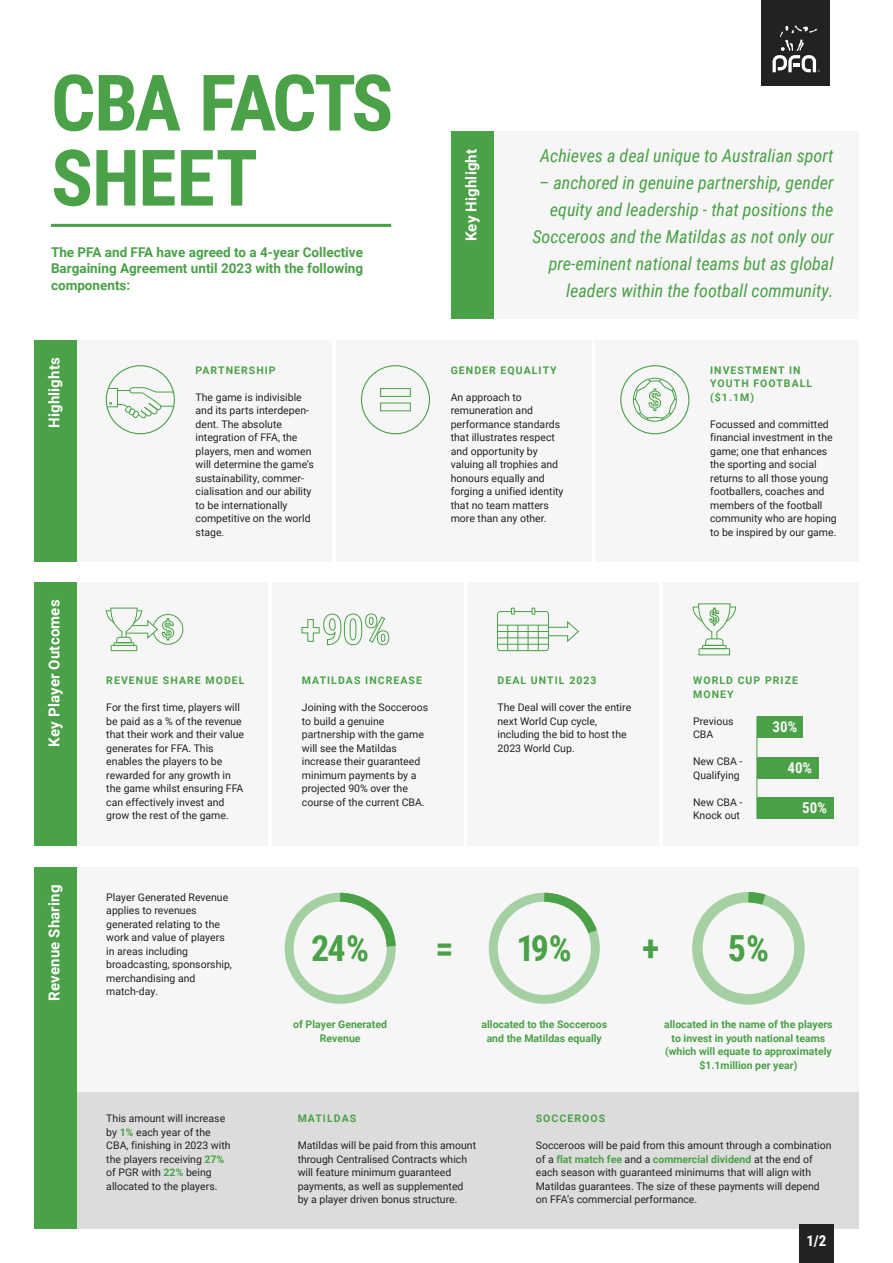
<style>
.page{position:relative;width:893px;height:1263px;background:#fff}
.page>*{position:absolute;margin:0;border:0;box-sizing:border-box;transform-origin:0 0}
.t1{font:700 78px/75px "Roboto Condensed";letter-spacing:-.025em;color:#4aa147}
.t2{font:700 36px "Roboto Condensed";color:#4aa147}
.t3{font:italic 18px/27px "Roboto Condensed";color:#4aa147;text-align:right}
.t4{font:700 15px "Roboto";letter-spacing:.01em;color:#fff}
.t5{font:700 15px "Roboto Condensed";color:#f6f6f6}
.t6{font:700 15px "Roboto Condensed";color:#fff}
.t7{font:700 13.5px/16.5px "Roboto";color:#4aa147;text-align:justify}
.t8{font:10.5px/13.5px "Roboto";color:#222}
.t9{font:700 10.5px/13.5px "Roboto";color:#4aa147;text-align:center}
.t10{font:700 10.5px/13.5px "Roboto";letter-spacing:.1em;color:#4aa147}
.s1{font-weight:700;color:#4aa147}
</style>
<div class="page">
<div style="left:34px;top:583px;width:234px;height:263px;background:#f6f6f6"></div>
<div style="left:272px;top:583px;width:191px;height:263px;background:#f6f6f6"></div>
<div style="left:468px;top:583px;width:191px;height:263px;background:#f6f6f6"></div>
<div style="left:663px;top:583px;width:196px;height:263px;background:#f6f6f6"></div>
<div style="left:34px;top:340px;width:298px;height:221px;background:#f6f6f6"></div>
<div style="left:336px;top:340px;width:255px;height:221px;background:#f6f6f6"></div>
<div style="left:595px;top:340px;width:264px;height:221px;background:#f6f6f6"></div>
<div style="left:451px;top:132px;width:408px;height:187px;background:#f6f6f6"></div>
<div style="left:761px;top:0;width:68px;height:85px;background:#222"></div>
<svg style="left:773px;top:26px;width:47px;height:46px"></svg>
<hr style="left:51px;top:224px;width:340px;height:3px;background:#4aa147">
<div style="left:361px;top:365px;width:69px;height:69px;border:1px solid #4aa147;border-radius:50%"></div>
<div style="left:620px;top:365px;width:69px;height:69px;border:1px solid #4aa147;border-radius:50%"></div>
<svg style="left:106px;top:387px;width:68px;height:32px"></svg>
<div style="left:633px;top:378px;width:44px;height:44px;border:1px solid #4aa147;border-radius:50%"></div>
<svg style="left:632px;top:378px;width:45px;height:43px"></svg>
<div style="left:34px;top:583px;width:43px;height:263px;background:#4aa147"></div>
<div style="left:34px;top:340px;width:43px;height:221px;background:#4aa147"></div>
<div style="left:34px;top:867px;width:825px;height:362px;background:#f6f6f6"></div>
<div style="left:34px;top:1093px;width:825px;height:136px;background:#dcdcdc"></div>
<div style="left:34px;top:867px;width:43px;height:362px;background:#4aa147"></div>
<div style="left:451px;top:132px;width:42px;height:187px;background:#4aa147"></div>
<div style="left:757px;top:716px;width:46px;height:22px;background:#4aa147"></div>
<div style="left:757px;top:757px;width:61px;height:21px;background:#4aa147"></div>
<div style="left:757px;top:797px;width:76px;height:22px;background:#4aa147"></div>
<div style="left:285px;top:893px;width:111px;height:111px;border:9px solid #a4d0a3;border-radius:50%"></div>
<svg style="left:331px;top:892px;width:65px;height:64px"></svg>
<div style="left:489px;top:893px;width:111px;height:111px;border:9px solid #a4d0a3;border-radius:50%"></div>
<svg style="left:535px;top:892px;width:65px;height:51px"></svg>
<div style="left:692px;top:892px;width:113px;height:112px;border:10px solid #a4d0a3;border-radius:50%"></div>
<svg style="left:738px;top:892px;width:39px;height:21px"></svg>
<hr style="left:757px;top:716px;width:1px;height:103px;background:#4aa147">
<div style="left:497px;top:611px;width:52px;height:40px;border:1px solid #4aa147;border-radius:3px"></div>
<hr style="left:497px;top:644px;width:51px;height:1px;background:#4aa147">
<hr style="left:497px;top:638px;width:51px;height:1px;background:#4aa147">
<hr style="left:497px;top:631px;width:51px;height:1px;background:#4aa147">
<hr style="left:497px;top:625px;width:51px;height:1px;background:#4aa147">
<svg style="left:507px;top:625px;width:1px;height:26px"></svg>
<svg style="left:518px;top:625px;width:1px;height:26px"></svg>
<svg style="left:528px;top:625px;width:1px;height:26px"></svg>
<svg style="left:538px;top:625px;width:1px;height:26px"></svg>
<svg style="left:511px;top:608px;width:4px;height:6px"></svg>
<svg style="left:532px;top:608px;width:3px;height:6px"></svg>
<svg style="left:548px;top:620px;width:31px;height:23px"></svg>
<svg style="left:692px;top:603px;width:44px;height:53px"></svg>
<svg style="left:153px;top:614px;width:30px;height:30px"></svg>
<div style="left:153px;top:614px;width:30px;height:31px;border:1px solid #4aa147;border-radius:50%"></div>
<svg style="left:106px;top:607px;width:69px;height:44px"></svg>
<svg style="left:301px;top:613px;width:88px;height:32px"></svg>
<div style="left:799px;top:1225px;width:34px;height:38px;background:#222"></div>
<svg style="left:380px;top:388px;width:31px;height:24px"></svg>
<h1 class="t1" style="left:51px;top:62px;width:344px">CBA FACTS<br>SHEET</h1>
<p class="t7" style="left:51px;top:243px;width:314px">The PFA and FFA have agreed to a 4-year Collective Bargaining Agreement until 2023 with the following components:</p>
<h3 class="t4" style="left:44px;top:428px;width:72px;rotate:-90deg">Highlights</h3>
<p class="t10" style="left:196px;top:363px;width:82px">PARTNERSHIP</p>
<p class="t8" style="left:196px;top:390px;width:120px">The game is indivisible and its parts interdepen&shy;dent. The absolute integration of FFA, the players, men and women will determine the game’s sustainability, commer&shy;cialisation and our ability to be internationally competitive on the world stage.</p>
<h3 class="t4" style="left:461px;top:241px;width:94px;rotate:-90deg">Key Highlight</h3>
<h3 class="t3" style="left:540px;top:142px;width:295px">Achieves a deal unique to Australian sport</h3>
<h3 class="t3" style="left:532px;top:169px;width:303px">– anchored in genuine partnership, gender equity and leadership - that positions the Socceroos and the Matildas as not only our pre-eminent national teams but as global leaders within the football community.</h3>
<p class="t10" style="left:451px;top:363px;width:108px">GENDER EQUALITY</p>
<p class="t8" style="left:451px;top:390px;width:114px">An approach to remuneration and performance standards that illustrates respect and opportunity by valuing all trophies and honours equally and forging a unified identity that no team matters more than any other.</p>
<p class="t10" style="left:710px;top:363px;width:104px">INVESTMENT IN<br>YOUTH FOOTBALL ($1.1M)</p>
<p class="t8" style="left:710px;top:417px;width:128px">Focussed and committed financial investment in the game; one that enhances the sporting and social returns to all those young footballers, coaches and members of the football community who are hoping to be inspired by our game.</p>
<h3 class="t4" style="left:44px;top:747px;width:149px;rotate:-90deg">Key Player Outcomes</h3>
<p class="t10" style="left:106px;top:673px;width:140px">REVENUE SHARE MODEL</p>
<p class="t8" style="left:106px;top:700px;width:139px">For the first time, players will be paid as a % of the revenue that their work and their value generates for FFA. This enables the players to be rewarded for any growth in the game whilst ensuring FFA can effectively invest and grow the rest of the game.</p>
<p class="t10" style="left:302px;top:673px;width:122px">MATILDAS INCREASE</p>
<p class="t8" style="left:302px;top:700px;width:128px">Joining with the Socceroos to build a genuine partnership with the game will see the Matildas increase their guaranteed minimum payments by a projected 90% over the course of the current CBA.</p>
<p class="t10" style="left:497px;top:673px;width:101px">DEAL UNTIL 2023</p>
<p class="t8" style="left:497px;top:700px;width:135px">The Deal will cover the entire next World Cup cycle, including the bid to host the<br>2023 World Cup.</p>
<p class="t10" style="left:693px;top:673px;width:106px">WORLD CUP PRIZE<br>MONEY</p>
<p class="t8" style="left:693px;top:714px;width:42px">Previous<br>CBA</p>
<p class="t8" style="left:693px;top:754px;width:51px">New CBA -<br>Qualifying</p>
<p class="t8" style="left:693px;top:795px;width:51px">New CBA -<br>Knock out</p>
<h3 class="t5" style="left:772px;top:716px;width:26px">30%</h3>
<h3 class="t5" style="left:787px;top:757px;width:26px">40%</h3>
<h3 class="t5" style="left:802px;top:797px;width:26px">50%</h3>
<h3 class="t4" style="left:44px;top:1001px;width:118px;rotate:-90deg">Revenue Sharing</h3>
<p class="t8" style="left:106px;top:890px;width:127px">Player Generated Revenue applies to revenues generated relating to the work and value of players in areas including broadcasting, sponsorship, merchandising and match-day.</p>
<h2 class="t2" style="left:311px;top:923px;width:59px">24%</h2>
<h2 class="t2" style="left:435px;top:923px;width:20px">=</h2>
<h2 class="t2" style="left:642px;top:923px;width:19px">+</h2>
<h2 class="t2" style="left:517px;top:923px;width:57px">19%</h2>
<h2 class="t2" style="left:728px;top:923px;width:43px">5%</h2>
<p class="t9" style="left:293px;top:1017px;width:95px">of Player Generated<br>Revenue</p>
<p class="t9" style="left:481px;top:1017px;width:127px">allocated to the Socceroos and the Matildas equally</p>
<p class="t9" style="left:664px;top:1017px;width:170px">allocated in the name of the players to invest in youth national teams (which will equate to approximately $1.1million per year)</p>
<p class="t8" style="left:106px;top:1111px;width:126px">This amount will increase by <span class="s1">1%</span> each year of the<br>CBA, finishing in 2023 with the players receiving <span class="s1">27% </span>of PGR with <span class="s1">22%</span> being allocated to the players.</p>
<p class="t10" style="left:298px;top:1111px;width:60px">MATILDAS</p>
<p class="t8" style="left:298px;top:1138px;width:180px">Matildas will be paid from this amount through Centralised Contracts which will feature minimum guaranteed payments, as well as supplemented by a player driven bonus structure.</p>
<p class="t10" style="left:536px;top:1111px;width:71px">SOCCEROOS</p>
<p class="t8" style="left:536px;top:1138px;width:297px">Socceroos will be paid from this amount through a combination of a <span class="s1">flat match fee</span> and a <span class="s1">commercial dividend</span> at the end of each season with guaranteed minimums that will align with Matildas guarantees. The size of these payments will depend on FFA’s commercial performance.</p>
<h3 class="t6" style="left:806px;top:1230px;width:22px">1/2</h3>
</div>
